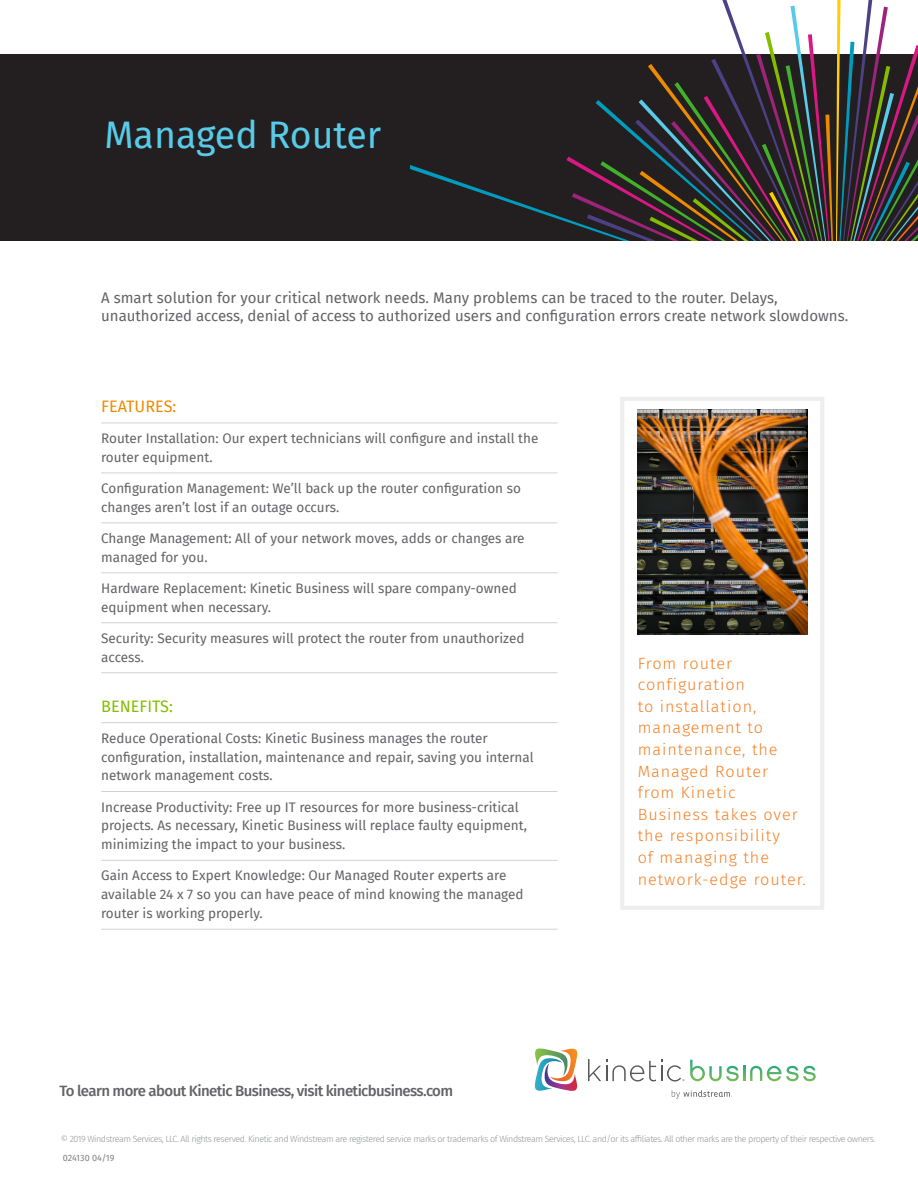
<style>
.page{position:relative;width:918px;height:1188px;background:#fff}
.page>*{position:absolute;margin:0;border:0;box-sizing:border-box;transform-origin:0 0}
.t1{font:37.5px "Fira Sans";color:#59cbe8}
.Sidebar_Copy{font:300 16.2px/21.6px "Fira Sans";letter-spacing:.06em;color:#f48026}
.t2{font:16.2px "Fira Sans";color:#ed8b00}
.t3{font:16.2px "Fira Sans";color:#84bd00}
.t4{font:15px/18px "Fira Sans";color:#636366}
.Teal_Bar_Copy{font:500 15px "Fira Sans";letter-spacing:-.04em;color:#636366}
.t5{font:13.5px/18.9px "Fira Sans";color:#636366}
.Body_Copy_9_13{font:300 9px "Fira Sans";letter-spacing:-.05em;color:#939598}
.t6{font:9px "Fira Sans";color:#808285}
</style>
<div class="page">
<div style="left:0;top:54px;width:918px;height:187px;background:#231f20"></div>
<svg style="left:410px;top:0;width:508px;height:241px"></svg>
<div style="left:620px;top:397px;width:204px;height:513px;border:4px solid #eeeeef"></div>
<img style="left:638px;top:409px;width:170px;height:226px">
<hr style="left:101px;top:423px;width:457px;height:1px;background:#d1d2d4">
<hr style="left:101px;top:473px;width:457px;height:1px;background:#d1d2d4">
<hr style="left:101px;top:523px;width:457px;height:1px;background:#d1d2d4">
<hr style="left:101px;top:572px;width:457px;height:1px;background:#d1d2d4">
<hr style="left:101px;top:622px;width:457px;height:1px;background:#d1d2d4">
<hr style="left:101px;top:672px;width:457px;height:1px;background:#d1d2d4">
<hr style="left:101px;top:722px;width:457px;height:1px;background:#d1d2d4">
<hr style="left:101px;top:791px;width:457px;height:1px;background:#d1d2d4">
<hr style="left:101px;top:860px;width:457px;height:1px;background:#d1d2d4">
<hr style="left:101px;top:929px;width:457px;height:1px;background:#d1d2d4">
<svg style="left:534px;top:1049px;width:44px;height:42px"></svg>
<svg style="left:672px;top:1090px;width:60px;height:9px"></svg>
<svg style="left:690px;top:1060px;width:49px;height:21px"></svg>
<svg style="left:743px;top:1066px;width:3px;height:15px"></svg>
<svg style="left:750px;top:1066px;width:66px;height:15px"></svg>
<svg style="left:588px;top:1059px;width:96px;height:23px"></svg>
<p class="t1" style="left:104px;top:107px;width:279px">Managed Router</p>
<p class="t4" style="left:101px;top:288px;width:749px">A smart solution for your critical network needs. Many problems can be traced to the router. Delays, unauthorized access, denial of access to authorized users and configuration errors create network slowdowns.</p>
<p class="t2" style="left:101px;top:394px;width:77px">FEATURES:</p>
<p class="t5" style="left:101px;top:428px;width:439px">Router Installation: Our expert technicians will configure and install the router equipment.</p>
<p class="t5" style="left:101px;top:478px;width:421px">Configuration Management: We’ll back up the router configuration so changes aren’t lost if an outage occurs.</p>
<p class="t5" style="left:101px;top:528px;width:425px">Change Management: All of your network moves, adds or changes are managed for you.</p>
<p class="t5" style="left:101px;top:578px;width:417px">Hardware Replacement: Kinetic Business will spare company-owned equipment when necessary.</p>
<p class="t5" style="left:101px;top:628px;width:425px">Security: Security measures will protect the router from unauthorized access.</p>
<p class="t3" style="left:101px;top:694px;width:73px">BENEFITS:</p>
<p class="t5" style="left:101px;top:728px;width:434px">Reduce Operational Costs: Kinetic Business manages the router configuration, installation, maintenance and repair, saving you internal network management costs.</p>
<p class="t5" style="left:101px;top:797px;width:427px">Increase Productivity: Free up IT resources for more business-critical projects. As necessary, Kinetic Business will replace faulty equipment, minimizing the impact to your business.</p>
<p class="t5" style="left:101px;top:866px;width:424px">Gain Access to Expert Knowledge: Our Managed Router experts are available 24 x 7 so you can have peace of mind knowing the managed router is working properly.</p>
<p class="Teal_Bar_Copy" style="left:59px;top:1079px;width:395px">To learn more about Kinetic Business, visit kineticbusiness.com</p>
<p class="Sidebar_Copy" style="left:638px;top:652px;width:170px">From router configuration<br>to installation, management to maintenance, the<br>Managed Router from Kinetic<br>Business takes over the responsibility<br>of managing the network-edge router.</p>
<p class="Body_Copy_9_13" style="left:61px;top:1133px;width:816px">© 2019 Windstream Services, LLC. All rights reserved. Kinetic and Windstream are registered service marks or trademarks of Windstream Services, LLC. and/or its affiliates. All other marks are the property of their respective owners.</p>
<p class="t6" style="left:63px;top:1151px;width:53px">024130 04/19</p>
</div>
